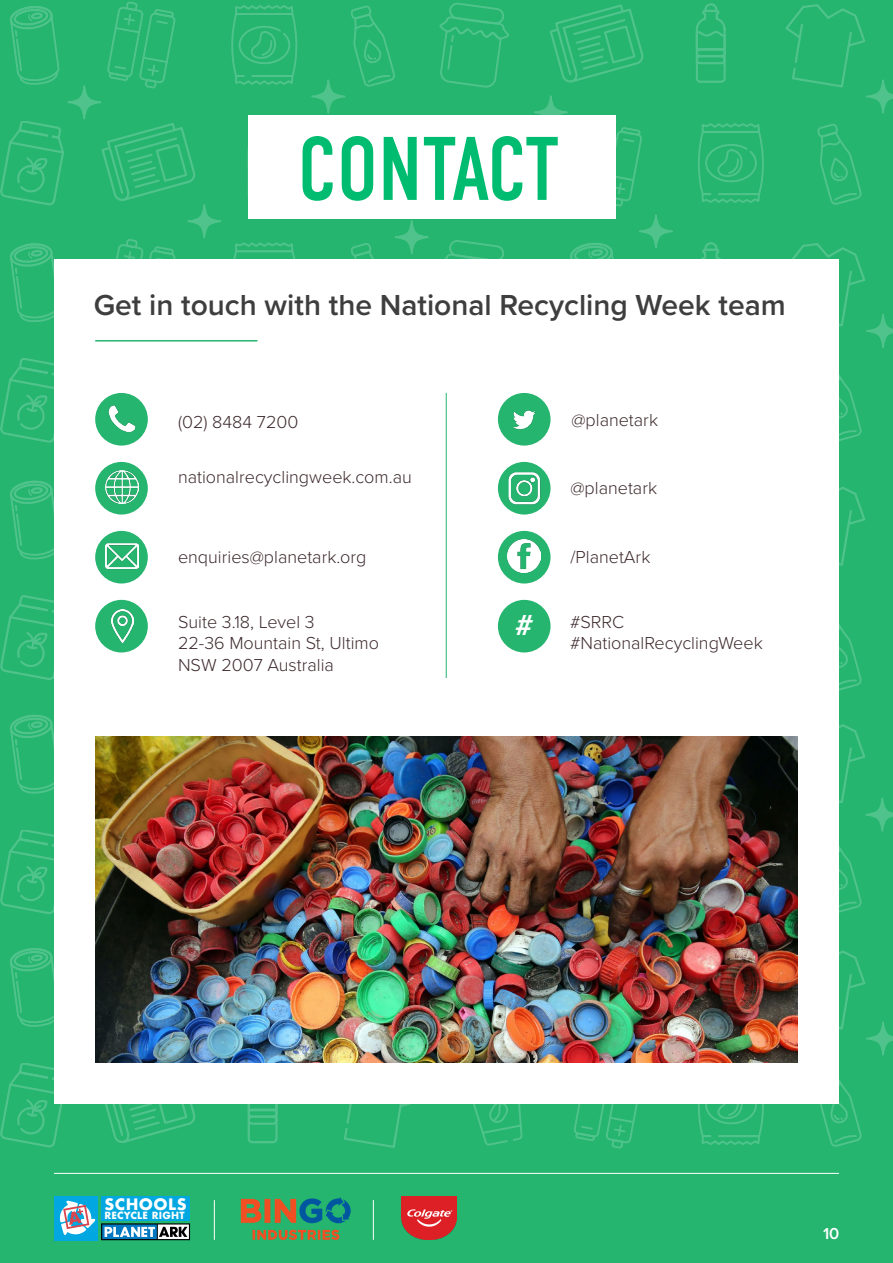
<style>
.page{position:relative;width:893px;height:1263px;background:#25b56f}
.page>*{position:absolute;margin:0;border:0;box-sizing:border-box;transform-origin:0 0}
.t1{font:90px "DIN Condensed";letter-spacing:-.01em;color:#00bc70}
.t2{font:600 30px "Proxima Nova";color:#3e3e3e}
.t3{font:700 30px "Proxima Nova";color:#fff}
.t4{font:300 18px/21.6px "Proxima Nova";color:#3e2b2e}
.t5{font:600 16.5px "Proxima Nova";color:#fff}
.t6{font:700 15.3px "Futura";letter-spacing:.02em;color:#fff}
.t7{font:700 9.75px "Futura";letter-spacing:.02em;color:#fff}
</style>
<div class="page">
<svg style="left:10px;top:6px;width:50px;height:79px"></svg>
<svg style="left:568px;top:242px;width:53px;height:18px"></svg>
<svg style="left:107px;top:1px;width:69px;height:88px"></svg>
<svg style="left:0;top:121px;width:64px;height:85px"></svg>
<svg style="left:231px;top:5px;width:67px;height:80px"></svg>
<svg style="left:68px;top:86px;width:33px;height:33px"></svg>
<div style="left:67px;top:85px;width:34px;height:34px;border:2px solid #fff;border-radius:50%"></div>
<svg style="left:188px;top:205px;width:33px;height:33px"></svg>
<div style="left:187px;top:204px;width:34px;height:34px;border:2px solid #fff;border-radius:50%"></div>
<svg style="left:312px;top:80px;width:33px;height:33px"></svg>
<div style="left:311px;top:79px;width:34px;height:35px;border:2px solid #fff;border-radius:50%"></div>
<svg style="left:395px;top:221px;width:33px;height:33px"></svg>
<div style="left:395px;top:220px;width:34px;height:34px;border:2px solid #fff;border-radius:50%"></div>
<svg style="left:534px;top:96px;width:33px;height:33px"></svg>
<div style="left:534px;top:95px;width:34px;height:34px;border:2px solid #fff;border-radius:50%"></div>
<svg style="left:640px;top:215px;width:32px;height:33px"></svg>
<div style="left:639px;top:214px;width:34px;height:34px;border:2px solid #fff;border-radius:50%"></div>
<svg style="left:351px;top:5px;width:44px;height:82px"></svg>
<svg style="left:573px;top:115px;width:69px;height:103px"></svg>
<svg style="left:817px;top:123px;width:45px;height:82px"></svg>
<svg style="left:839px;top:374px;width:23px;height:67px"></svg>
<svg style="left:839px;top:624px;width:23px;height:67px"></svg>
<svg style="left:101px;top:123px;width:95px;height:78px"></svg>
<svg style="left:695px;top:3px;width:69px;height:200px"></svg>
<div style="left:696px;top:48px;width:30px;height:9px;border:2px solid #fff;border-radius:3px"></div>
<div style="left:696px;top:55px;width:30px;height:9px;border:2px solid #fff;border-radius:3px"></div>
<svg style="left:785px;top:4px;width:107px;height:110px"></svg>
<svg style="left:550px;top:4px;width:94px;height:79px"></svg>
<svg style="left:694px;top:242px;width:74px;height:18px"></svg>
<svg style="left:783px;top:243px;width:109px;height:105px"></svg>
<svg style="left:839px;top:724px;width:53px;height:189px"></svg>
<svg style="left:839px;top:487px;width:27px;height:79px"></svg>
<svg style="left:10px;top:243px;width:51px;height:79px"></svg>
<svg style="left:107px;top:239px;width:69px;height:21px"></svg>
<svg style="left:0;top:359px;width:54px;height:84px"></svg>
<svg style="left:227px;top:146px;width:74px;height:114px"></svg>
<svg style="left:349px;top:241px;width:47px;height:19px"></svg>
<svg style="left:10px;top:480px;width:44px;height:80px"></svg>
<svg style="left:0;top:596px;width:54px;height:84px"></svg>
<svg style="left:10px;top:714px;width:44px;height:80px"></svg>
<svg style="left:0;top:830px;width:54px;height:84px"></svg>
<svg style="left:438px;top:2px;width:85px;height:258px"></svg>
<svg style="left:10px;top:948px;width:44px;height:79px"></svg>
<svg style="left:0;top:1063px;width:63px;height:85px"></svg>
<svg style="left:344px;top:1104px;width:67px;height:44px"></svg>
<svg style="left:574px;top:1104px;width:64px;height:45px"></svg>
<svg style="left:820px;top:1079px;width:42px;height:68px"></svg>
<svg style="left:105px;top:1104px;width:91px;height:39px"></svg>
<svg style="left:698px;top:1104px;width:66px;height:41px"></svg>
<svg style="left:839px;top:950px;width:53px;height:106px"></svg>
<svg style="left:247px;top:1104px;width:31px;height:40px"></svg>
<svg style="left:473px;top:1104px;width:50px;height:42px"></svg>
<div style="left:248px;top:116px;width:367px;height:103px;background:#fff"></div>
<div style="left:54px;top:260px;width:785px;height:844px;background:#fff"></div>
<div style="left:179px;top:1140px;width:42px;height:29px;background:#25b56f"></div>
<hr style="left:54px;top:1173px;width:785px;height:1px;background:#fff">
<div style="left:54px;top:1196px;width:44px;height:44px;background:#00a7e1"></div>
<svg style="left:101px;top:1223px;width:89px;height:18px;background:#5c8c9e"></svg>
<div style="left:101px;top:1196px;width:89px;height:24px;background:#00a7e1"></div>
<svg style="left:59px;top:1200px;width:36px;height:35px"></svg>
<hr style="left:214px;top:1200px;width:1px;height:40px;background:#fff">
<hr style="left:95px;top:340px;width:162px;height:1px;background:#25b56f">
<hr style="left:446px;top:393px;width:1px;height:285px;background:#25b56f">
<div style="left:95px;top:393px;width:53px;height:53px;background:#25b56f;border-radius:50%"></div>
<div style="left:498px;top:393px;width:52px;height:53px;background:#25b56f;border-radius:50%"></div>
<div style="left:95px;top:462px;width:53px;height:52px;background:#25b56f;border-radius:50%"></div>
<div style="left:498px;top:462px;width:52px;height:52px;background:#25b56f;border-radius:50%"></div>
<div style="left:95px;top:531px;width:53px;height:52px;background:#25b56f;border-radius:50%"></div>
<div style="left:498px;top:531px;width:52px;height:52px;background:#25b56f;border-radius:50%"></div>
<div style="left:95px;top:600px;width:53px;height:52px;background:#25b56f;border-radius:50%"></div>
<div style="left:498px;top:600px;width:52px;height:52px;background:#25b56f;border-radius:50%"></div>
<img style="left:108px;top:405px;width:28px;height:28px">
<img style="left:513px;top:410px;width:23px;height:20px">
<img style="left:508px;top:472px;width:33px;height:33px">
<img style="left:508px;top:540px;width:33px;height:33px">
<img style="left:106px;top:471px;width:33px;height:33px">
<img style="left:106px;top:543px;width:33px;height:27px">
<img style="left:111px;top:610px;width:23px;height:33px">
<img style="left:95px;top:736px;width:702px;height:327px">
<svg style="left:241px;top:1197px;width:161px;height:43px"></svg>
<img style="left:402px;top:1196px;width:54px;height:44px">
<hr style="left:373px;top:1200px;width:1px;height:40px;background:#fff">
<h1 class="t1" style="left:297px;top:119px;width:264px">CONTACT</h1>
<h2 class="t2" style="left:94px;top:283px;width:694px">Get in touch with the National Recycling Week team</h2>
<p class="t4" style="left:178px;top:410px;width:122px">(02) 8484 7200</p>
<p class="t4" style="left:571px;top:409px;width:88px">@planetark</p>
<p class="t4" style="left:178px;top:466px;width:235px">nationalrecyclingweek.com.au</p>
<p class="t4" style="left:570px;top:476px;width:88px">@planetark</p>
<p class="t4" style="left:178px;top:545px;width:190px">enquiries@planetark.org</p>
<p class="t4" style="left:570px;top:545px;width:81px">/PlanetArk</p>
<h2 class="t3" style="left:515px;top:602px;width:20px">#</h2>
<p class="t4" style="left:178px;top:610px;width:202px">Suite 3.18, Level 3<br>22-36 Mountain St, Ultimo<br>NSW 2007 Australia</p>
<p class="t4" style="left:570px;top:610px;width:194px">#SRRC #NationalRecyclingWeek</p>
<p class="t6" style="left:105px;top:1193px;width:84px">SCHOOLS</p>
<p class="t7" style="left:105px;top:1208px;width:82px">RECYCLE RIGHT</p>
<p class="t6" style="left:105px;top:1196px;width:84px">SCHOOLS</p>
<p class="t7" style="left:105px;top:1211px;width:82px">RECYCLE RIGHT</p>
<p class="t5" style="left:823px;top:1216px;width:18px">10</p>
<p class="t5" style="left:823px;top:1221px;width:18px">10</p>
</div>
